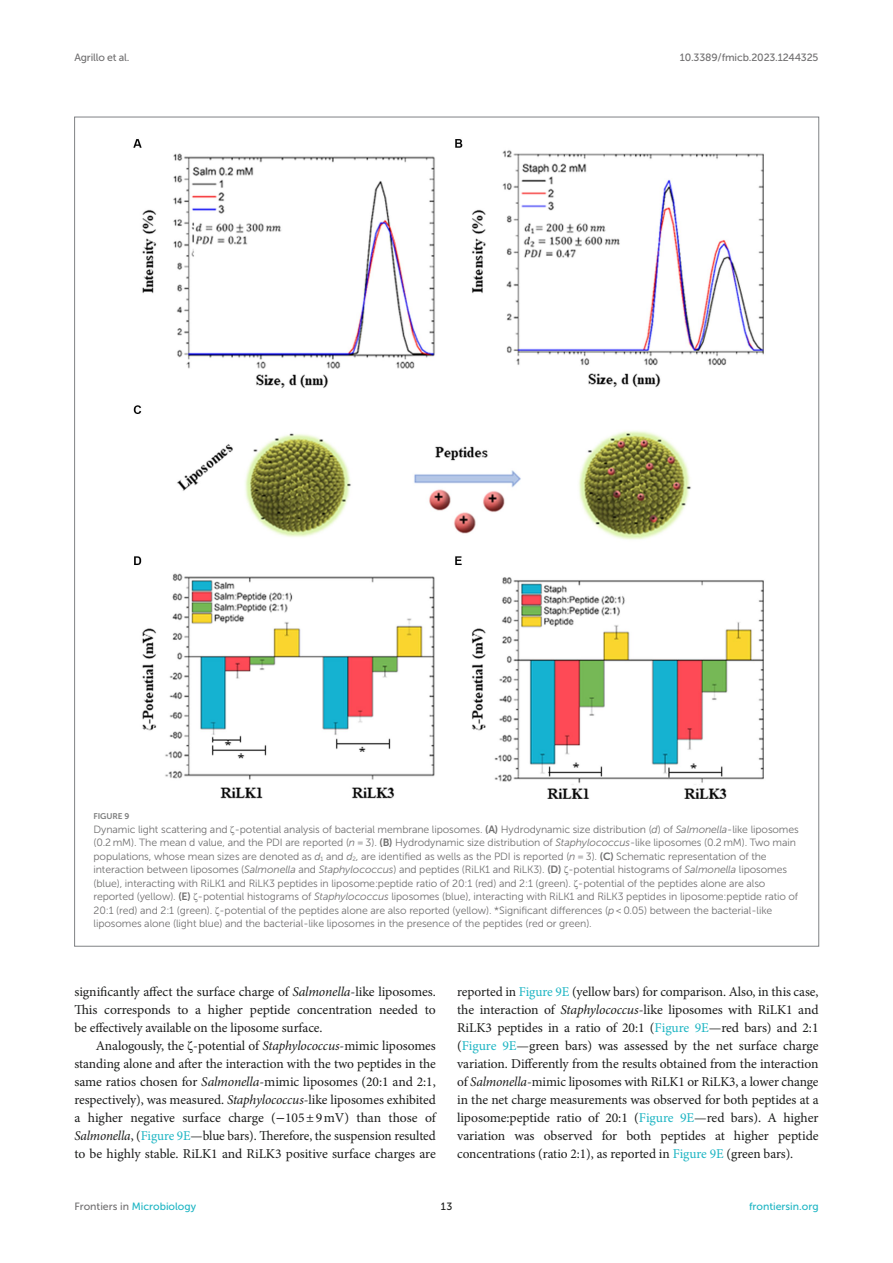
<style>
.page{position:relative;width:893px;height:1263px;background:#fff}
.page>*{position:absolute;margin:0;border:0;box-sizing:border-box;transform-origin:0 0}
.TEXT{font:13.5px/18px "Minion Pro";letter-spacing:-.005em;color:#1b1c1b;text-align:justify}
.TEXT_FLUSH{font:13.5px/18px "Minion Pro";letter-spacing:-.005em;color:#1b1c1b;text-align:justify}
.FIG_LEG{font:10.5px/13.5px "Museo Sans 300";letter-spacing:-.01em;color:#706f70}
.t1{font:10.5px "Museo Sans 500";letter-spacing:-.015em;color:#706f70}
.t2{font:10.5px "Museo Sans 500";color:#1db5c3}
.t3{font:10.5px "Museo Sans 500";color:#1b1c1b}
.FIG_HD{font:8.25px "Museo Sans 700";letter-spacing:-.01em;color:#7e7f7f}
.s1{font-family:"STIX General"}
.s2{font-family:"Museo Sans 700"}
.s3{font-style:italic}
.s4{color:#1db5c3}
.s5{color:#706f70}
</style>
<div class="page">
<img style="left:133px;top:139px;width:631px;height:660px">
<p class="t1" style="left:74px;top:51px;width:57px">Agrillo et al.</p>
<p class="t1" style="left:680px;top:51px;width:140px">10.3389/fmicb.2023.1244325</p>
<p class="FIG_HD" style="left:94px;top:812px;width:37px">FIGURE 9</p>
<p class="FIG_LEG" style="left:94px;top:822px;width:707px">Dynamic light scattering and <span class="s1">ζ</span>-potential analysis of bacterial membrane liposomes. <span class="s2">(A)</span> Hydrodynamic size distribution (<span class="s3">d</span>) of <span class="s3">Salmonella</span>-like liposomes (0.2 mM). The mean d value, and the PDI are reported (<span class="s3">n</span> = 3). <span class="s2">(B)</span> Hydrodynamic size distribution of <span class="s3">Staphylococcus</span>-like liposomes (0.2 mM). Two main populations, whose mean sizes are denoted as <span class="s3">d</span><sub>1</sub> and <span class="s3">d</span><sub>2</sub>, are identified as wells as the PDI is reported (<span class="s3">n</span> = 3). <span class="s2">(C)</span> Schematic representation of the interaction between liposomes (<span class="s3">Salmonella</span> and <span class="s3">Staphylococcus</span>) and peptides (RiLK1 and RiLK3). <span class="s2">(D)</span> <span class="s1">ζ</span>-potential histograms of <span class="s3">Salmonella</span> liposomes (blue), interacting with RiLK1 and RiLK3 peptides in liposome:peptide ratio of 20:1 (red) and 2:1 (green). <span class="s1">ζ</span>-potential of the peptides alone are also reported (yellow). <span class="s2">(E)</span> <span class="s1">ζ</span>-potential histograms of <span class="s3">Staphylococcus</span> liposomes (blue), interacting with RiLK1 and RiLK3 peptides in liposome:peptide ratio of 20:1 (red) and 2:1 (green). <span class="s1">ζ</span>-potential of the peptides alone are also reported (yellow). *Significant differences (<span class="s3">p</span> &lt; 0.05) between the bacterial-like liposomes alone (light blue) and the bacterial-like liposomes in the presence of the peptides (red or green).</p>
<p class="TEXT_FLUSH" style="left:74px;top:983px;width:363px">significantly affect the surface charge of <span class="s3">Salmonella</span>-like liposomes.<br>This corresponds to a higher peptide concentration needed to be effectively available on the liposome surface.</p>
<p class="TEXT" style="left:74px;top:1037px;width:363px;text-indent:21px">Analogously, the <span class="s1">ζ</span>-potential of <span class="s3">Staphylococcus</span>-mimic liposomes standing alone and after the interaction with the two peptides in the same ratios chosen for <span class="s3">Salmonella</span>-mimic liposomes (20:1 and 2:1, respectively), was measured. <span class="s3">Staphylococcus</span>-like liposomes exhibited a higher negative surface charge (<span class="s1">−</span>105±9mV) than those of <span class="s3">Salmonella</span>, (<span class="s4">Figure 9E</span>—blue bars). Therefore, the suspension resulted to be highly stable. RiLK1 and RiLK3 positive surface charges are</p>
<p class="TEXT" style="left:457px;top:983px;width:363px">reported in <span class="s4">Figure 9E</span> (yellow bars) for comparison. Also, in this case, the interaction of <span class="s3">Staphylococcus</span>-like liposomes with RiLK1 and RiLK3 peptides in a ratio of 20:1 (<span class="s4">Figure 9E</span>—red bars) and 2:1 (<span class="s4">Figure 9E</span>—green bars) was assessed by the net surface charge variation. Differently from the results obtained from the interaction of <span class="s3">Salmonella</span>-mimic liposomes with RiLK1 or RiLK3, a lower change in the net charge measurements was observed for both peptides at a liposome:peptide ratio of 20:1 (<span class="s4">Figure 9E</span>—red bars). A higher variation was observed for both peptides at higher peptide concentrations (ratio 2:1), as reported in <span class="s4">Figure 9E</span> (green bars).</p>
<p class="t2" style="left:74px;top:1200px;width:123px"><span class="s5">Frontiers in</span> Microbiology</p>
<p class="t3" style="left:441px;top:1200px;width:13px">13</p>
<p class="t2" style="left:749px;top:1200px;width:71px">frontiersin.org</p>
</div>
